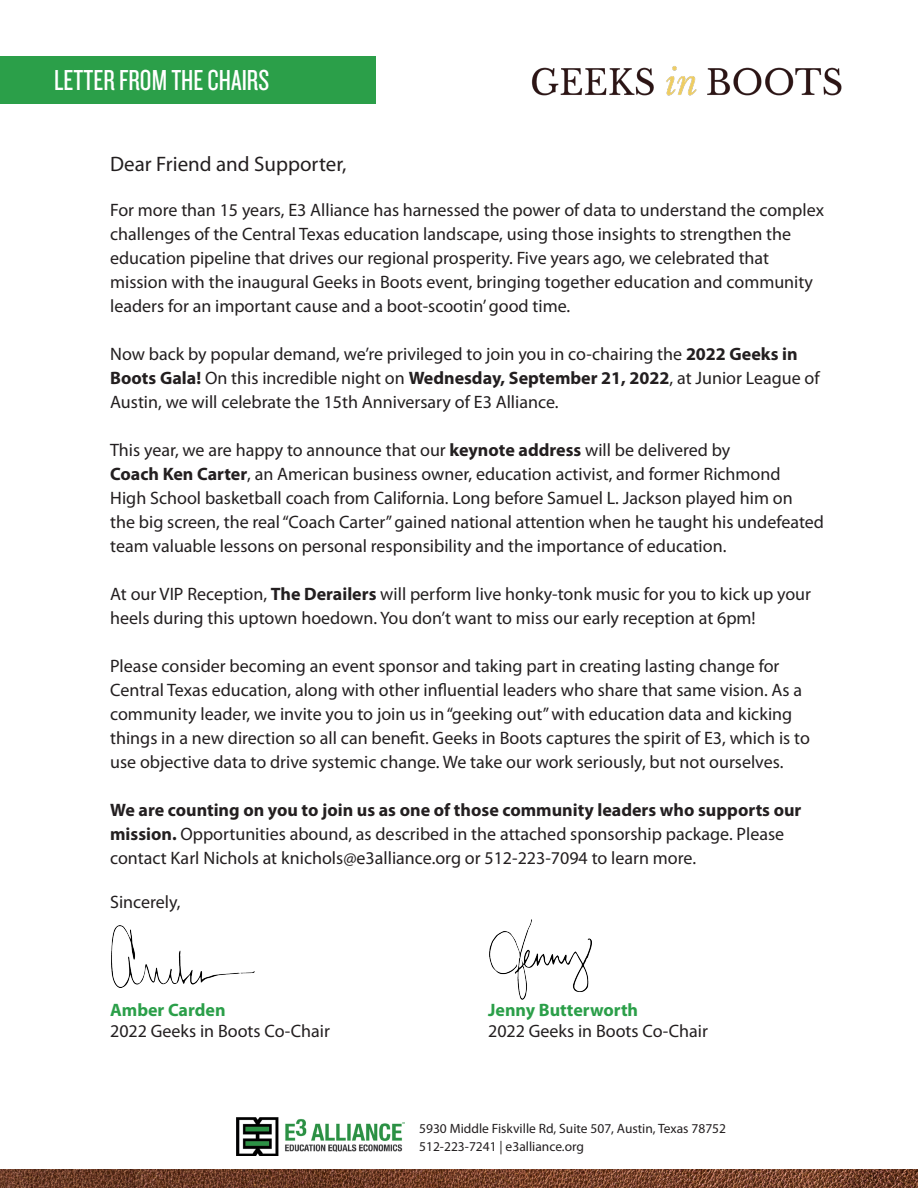
<style>
.page{position:relative;width:918px;height:1188px;background:#fff}
.page>*{position:absolute;margin:0;border:0;box-sizing:border-box;transform-origin:0 0}
.t1{font:30px "Knockout HTF28 Junior Featherwt";color:#fff}
.t2{font:21px "Myriad Pro";color:#231f20}
.t3{font:18px/24px "Myriad Pro";color:#231f20}
.t4{font:700 18px "Myriad Pro";color:#2b9f49}
.t5{font:13.5px/18px "Myriad Pro";color:#231f20}
.s1{font-weight:700}
</style>
<div class="page">
<img style="left:236px;top:1118px;width:168px;height:38px">
<img style="left:531px;top:66px;width:311px;height:30px">
<img style="left:0;top:1170px;width:918px;height:18px">
<div style="left:0;top:56px;width:376px;height:48px;background:#2b9f49"></div>
<img style="left:111px;top:925px;width:144px;height:62px">
<img style="left:489px;top:920px;width:102px;height:79px">
<p class="t1" style="left:54px;top:65px;width:217px">LETTER FROM THE CHAIRS</p>
<p class="t2" style="left:110px;top:151px;width:238px">Dear Friend and Supporter,</p>
<p class="t3" style="left:110px;top:198px;width:715px">For more than 15 years, E3 Alliance has harnessed the power of data to understand the complex challenges of the Central Texas education landscape, using those insights to strengthen the education pipeline that drives our regional prosperity. Five years ago, we celebrated that mission with the inaugural Geeks in Boots event, bringing together education and community leaders for an important cause and a boot-scootin’ good time.</p>
<p class="t3" style="left:110px;top:342px;width:711px">Now back by popular demand, we’re privileged to join you in co-chairing the <span class="s1">2022 Geeks in<br>Boots Gala!</span> On this incredible night on <span class="s1">Wednesday, September 21, 2022</span>, at Junior League of<br>Austin, we will celebrate the 15th Anniversary of E3 Alliance.</p>
<p class="t3" style="left:110px;top:438px;width:715px">This year, we are happy to announce that our <span class="s1">keynote address</span> will be delivered by<br><span class="s1">Coach Ken Carter</span>, an American business owner, education activist, and former Richmond<br>High School basketball coach from California. Long before Samuel L. Jackson played him on<br>the big screen, the real “Coach Carter” gained national attention when he taught his undefeated team valuable lessons on personal responsibility and the importance of education.</p>
<p class="t3" style="left:110px;top:582px;width:702px">At our VIP Reception, <span class="s1">The Derailers</span> will perform live honky-tonk music for you to kick up your heels during this uptown hoedown. You don’t want to miss our early reception at 6pm!</p>
<p class="t3" style="left:110px;top:654px;width:701px">Please consider becoming an event sponsor and taking part in creating lasting change for Central Texas education, along with other influential leaders who share that same vision. As a community leader, we invite you to join us in “geeking out” with education data and kicking things in a new direction so all can benefit. Geeks in Boots captures the spirit of E3, which is to use objective data to drive systemic change. We take our work seriously, but not ourselves.</p>
<p class="t3" style="left:110px;top:798px;width:693px"><span class="s1">We are counting on you to join us as one of those community leaders who supports our mission.</span> Opportunities abound, as described in the attached sponsorship package. Please contact Karl Nichols at knichols@e3alliance.org or 512-223-7094 to learn more.</p>
<p class="t3" style="left:110px;top:889px;width:72px">Sincerely,</p>
<p class="t4" style="left:110px;top:998px;width:117px">Amber Carden</p>
<p class="t4" style="left:488px;top:998px;width:152px">Jenny Butterworth</p>
<p class="t3" style="left:110px;top:1019px;width:221px">2022 Geeks in Boots Co-Chair</p>
<p class="t3" style="left:488px;top:1019px;width:221px">2022 Geeks in Boots Co-Chair</p>
<p class="t5" style="left:419px;top:1120px;width:308px">5930 Middle Fiskville Rd, Suite 507, Austin, Texas 78752<br>512-223-7241 | e3alliance.org</p>
</div>
